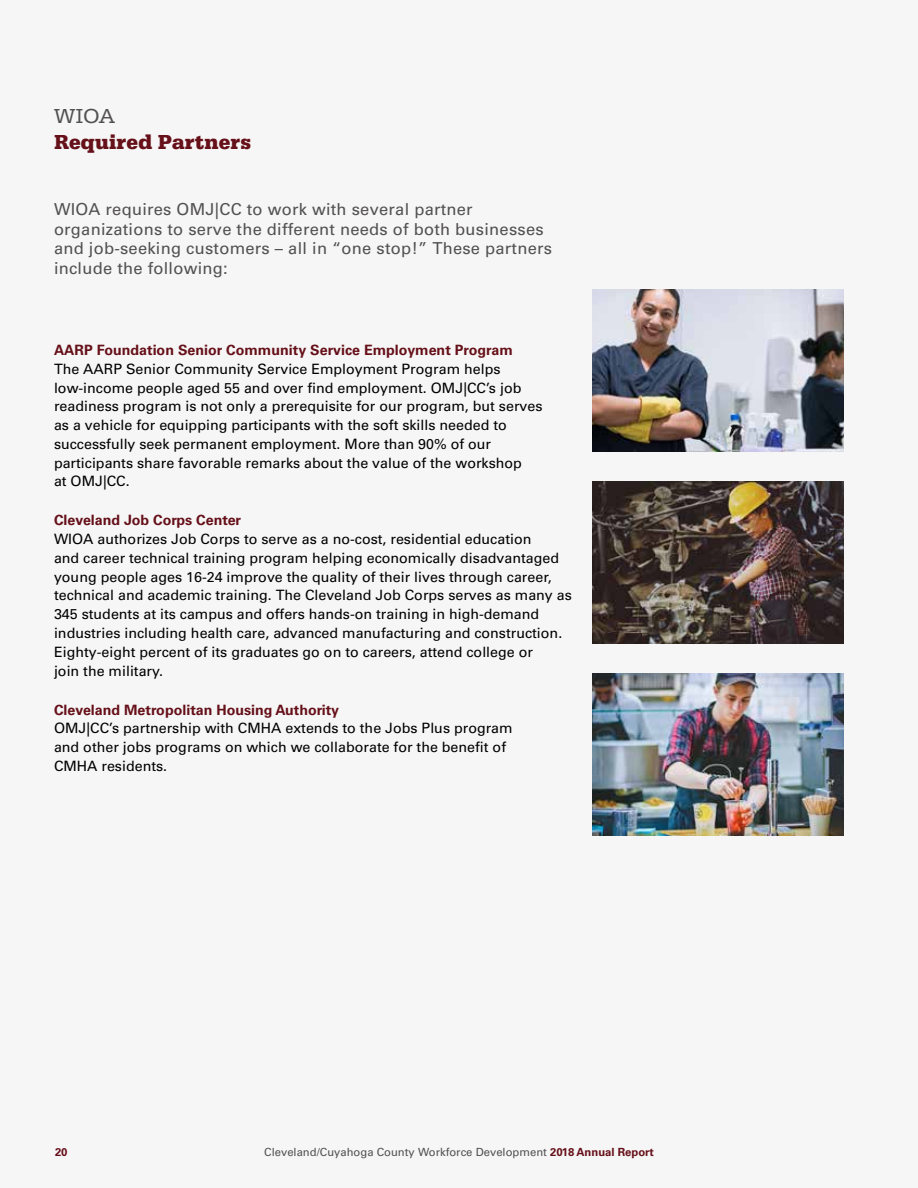
<style>
.page{position:relative;width:918px;height:1188px;background:#f6f6f6}
.page>*{position:absolute;margin:0;border:0;box-sizing:border-box;transform-origin:0 0}
.t1{font:700 21px "Serifa";letter-spacing:.01em;color:#661019}
.t2{font:21px "Serifa";color:#525051}
.t3{font:16.5px/19.8px "Univers";letter-spacing:.015em;color:#525051}
.t4{font:14.25px/18.8px "Univers";color:#000}
.t5{font:700 14.25px "Univers";color:#661019}
.t6{font:11.25px "Univers";color:#525051}
.t7{font:700 11.25px "Univers";color:#661019}
.s1{font-weight:700;color:#661019}
</style>
<div class="page">
<img style="left:592px;top:481px;width:252px;height:162px">
<img style="left:592px;top:674px;width:252px;height:162px">
<img style="left:592px;top:289px;width:252px;height:162px">
<h1 class="t2" style="left:54px;top:104px;width:63px">WIOA</h1>
<h1 class="t1" style="left:54px;top:129px;width:199px">Required Partners</h1>
<p class="t3" style="left:54px;top:199px;width:500px">WIOA requires OMJ|CC to work with several partner organizations to serve the different needs of both businesses and job-seeking customers – all in “one stop!” These partners include the following:</p>
<p class="t5" style="left:54px;top:342px;width:460px">AARP Foundation Senior Community Service Employment Program</p>
<p class="t4" style="left:54px;top:360px;width:490px">The AARP Senior Community Service Employment Program helps low-income people aged 55 and over find employment. OMJ|CC’s job readiness program is not only a prerequisite for our program, but serves as a vehicle for equipping participants with the soft skills needed to successfully seek permanent employment. More than 90% of our participants share favorable remarks about the value of the workshop<br>at OMJ|CC.</p>
<p class="t5" style="left:54px;top:512px;width:189px">Cleveland Job Corps Center</p>
<p class="t4" style="left:54px;top:530px;width:519px">WIOA authorizes Job Corps to serve as a no-cost, residential education<br>and career technical training program helping economically disadvantaged young people ages 16-24 improve the quality of their lives through career, technical and academic training. The Cleveland Job Corps serves as many as 345 students at its campus and offers hands-on training in high-demand industries including health care, advanced manufacturing and construction.<br>Eighty-eight percent of its graduates go on to careers, attend college or<br>join the military.</p>
<p class="t5" style="left:54px;top:701px;width:287px">Cleveland Metropolitan Housing Authority</p>
<p class="t4" style="left:54px;top:719px;width:460px">OMJ|CC’s partnership with CMHA extends to the Jobs Plus program and other jobs programs on which we collaborate for the benefit of<br>CMHA residents.</p>
<p class="t7" style="left:55px;top:1145px;width:14px">20</p>
<p class="t6" style="left:264px;top:1145px;width:391px">Cleveland/Cuyahoga County Workforce Development <span class="s1">2018 Annual Report</span></p>
</div>
